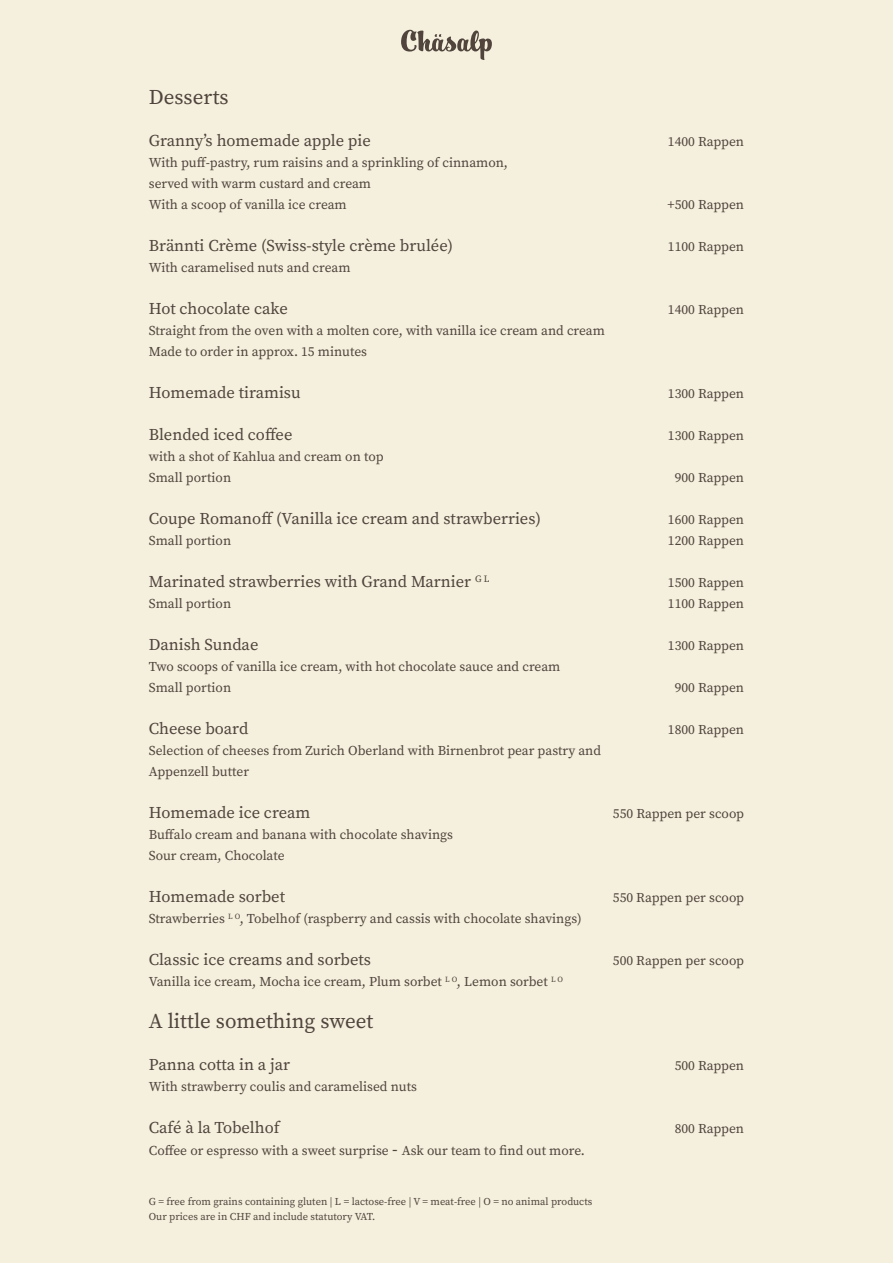
<style>
.page{position:relative;width:893px;height:1263px;background:#f5f0de}
.page>*{position:absolute;margin:0;border:0;box-sizing:border-box;transform-origin:0 0}
.t1{font:21px "Source Serif Pro";color:#50443c}
.t2{font:16.5px "Source Serif Pro";color:#50443c}
.t3{font:13.5px/21px "Source Serif Pro";color:#50443c}
.t4{font:10.5px "Source Serif Pro";color:#50443c}
.s1{font-size:18px}
</style>
<div class="page">
<svg style="left:401px;top:30px;width:91px;height:30px"></svg>
<p class="t1" style="left:149px;top:83px;width:81px">Desserts</p>
<p class="t2" style="left:149px;top:130px;width:224px">Granny’s homemade apple pie</p>
<p class="t3" style="left:668px;top:131px;width:78px">1400 Rappen</p>
<p class="t3" style="left:149px;top:152px;width:361px">With puff-pastry, rum raisins and a sprinkling of cinnamon,</p>
<p class="t3" style="left:149px;top:173px;width:224px">served with warm custard and cream</p>
<p class="t3" style="left:149px;top:194px;width:199px">With a scoop of vanilla ice cream</p>
<p class="t3" style="left:667px;top:194px;width:78px">+500 Rappen</p>
<p class="t2" style="left:149px;top:235px;width:306px">Brännti Crème (Swiss-style crème brulée)</p>
<p class="t3" style="left:668px;top:236px;width:78px">1100 Rappen</p>
<p class="t3" style="left:149px;top:257px;width:203px">With caramelised nuts and cream</p>
<p class="t2" style="left:149px;top:298px;width:140px">Hot chocolate cake</p>
<p class="t3" style="left:668px;top:299px;width:78px">1400 Rappen</p>
<p class="t3" style="left:149px;top:320px;width:458px">Straight from the oven with a molten core, with vanilla ice cream and cream</p>
<p class="t3" style="left:149px;top:341px;width:220px">Made to order in approx. 15 minutes</p>
<p class="t2" style="left:149px;top:382px;width:153px">Homemade tiramisu</p>
<p class="t3" style="left:668px;top:383px;width:78px">1300 Rappen</p>
<p class="t2" style="left:149px;top:424px;width:145px">Blended iced coffee</p>
<p class="t3" style="left:668px;top:425px;width:78px">1300 Rappen</p>
<p class="t3" style="left:149px;top:446px;width:236px">with a shot of Kahlua and cream on top</p>
<p class="t3" style="left:149px;top:467px;width:84px">Small portion</p>
<p class="t3" style="left:675px;top:467px;width:71px">900 Rappen</p>
<p class="t2" style="left:149px;top:508px;width:394px">Coupe Romanoff (Vanilla ice cream and strawberries)</p>
<p class="t3" style="left:668px;top:509px;width:78px">1600 Rappen</p>
<p class="t3" style="left:149px;top:530px;width:84px">Small portion</p>
<p class="t3" style="left:668px;top:530px;width:78px">1200 Rappen</p>
<p class="t2" style="left:149px;top:571px;width:342px">Marinated strawberries with Grand Marnier <sup>G</sup> <sup>L</sup></p>
<p class="t3" style="left:668px;top:572px;width:78px">1500 Rappen</p>
<p class="t3" style="left:149px;top:593px;width:84px">Small portion</p>
<p class="t3" style="left:668px;top:593px;width:78px">1100 Rappen</p>
<p class="t2" style="left:149px;top:634px;width:111px">Danish Sundae</p>
<p class="t3" style="left:668px;top:635px;width:78px">1300 Rappen</p>
<p class="t3" style="left:149px;top:656px;width:413px">Two scoops of vanilla ice cream, with hot chocolate sauce and cream</p>
<p class="t3" style="left:149px;top:677px;width:84px">Small portion</p>
<p class="t3" style="left:675px;top:677px;width:71px">900 Rappen</p>
<p class="t2" style="left:149px;top:718px;width:101px">Cheese board</p>
<p class="t3" style="left:668px;top:719px;width:78px">1800 Rappen</p>
<p class="t3" style="left:149px;top:740px;width:454px">Selection of cheeses from Zurich Oberland with Birnenbrot pear pastry and<br>Appenzell butter</p>
<p class="t2" style="left:149px;top:802px;width:163px">Homemade ice cream</p>
<p class="t3" style="left:613px;top:803px;width:133px">550 Rappen per scoop</p>
<p class="t3" style="left:149px;top:824px;width:306px">Buffalo cream and banana with chocolate shavings</p>
<p class="t3" style="left:149px;top:845px;width:137px">Sour cream, Chocolate</p>
<p class="t2" style="left:149px;top:886px;width:138px">Homemade sorbet</p>
<p class="t3" style="left:613px;top:887px;width:133px">550 Rappen per scoop</p>
<p class="t3" style="left:149px;top:908px;width:434px">Strawberries <sup>L</sup> <sup>O</sup>, Tobelhof (raspberry and cassis with chocolate shavings)</p>
<p class="t2" style="left:149px;top:949px;width:224px">Classic ice creams and sorbets</p>
<p class="t3" style="left:613px;top:950px;width:133px">500 Rappen per scoop</p>
<p class="t3" style="left:149px;top:971px;width:416px">Vanilla ice cream, Mocha ice cream, Plum sorbet <sup>L</sup> <sup>O</sup>, Lemon sorbet <sup>L</sup> <sup>O</sup></p>
<p class="t1" style="left:149px;top:1007px;width:226px">A little something sweet</p>
<p class="t2" style="left:149px;top:1054px;width:143px">Panna cotta in a jar</p>
<p class="t3" style="left:675px;top:1055px;width:71px">500 Rappen</p>
<p class="t3" style="left:149px;top:1076px;width:270px">With strawberry coulis and caramelised nuts</p>
<p class="t2" style="left:149px;top:1117px;width:132px">Café à la Tobelhof</p>
<p class="t3" style="left:675px;top:1118px;width:71px">800 Rappen</p>
<p class="t3" style="left:149px;top:1140px;width:438px">Coffee or espresso with a sweet surprise <span class="s1">-</span> Ask our team to find out more.</p>
<p class="t4" style="left:149px;top:1195px;width:445px">G = free from grains containing gluten | L = lactose-free | V = meat-free | O = no animal products</p>
<p class="t4" style="left:149px;top:1210px;width:228px">Our prices are in CHF and include statutory VAT.</p>
</div>
